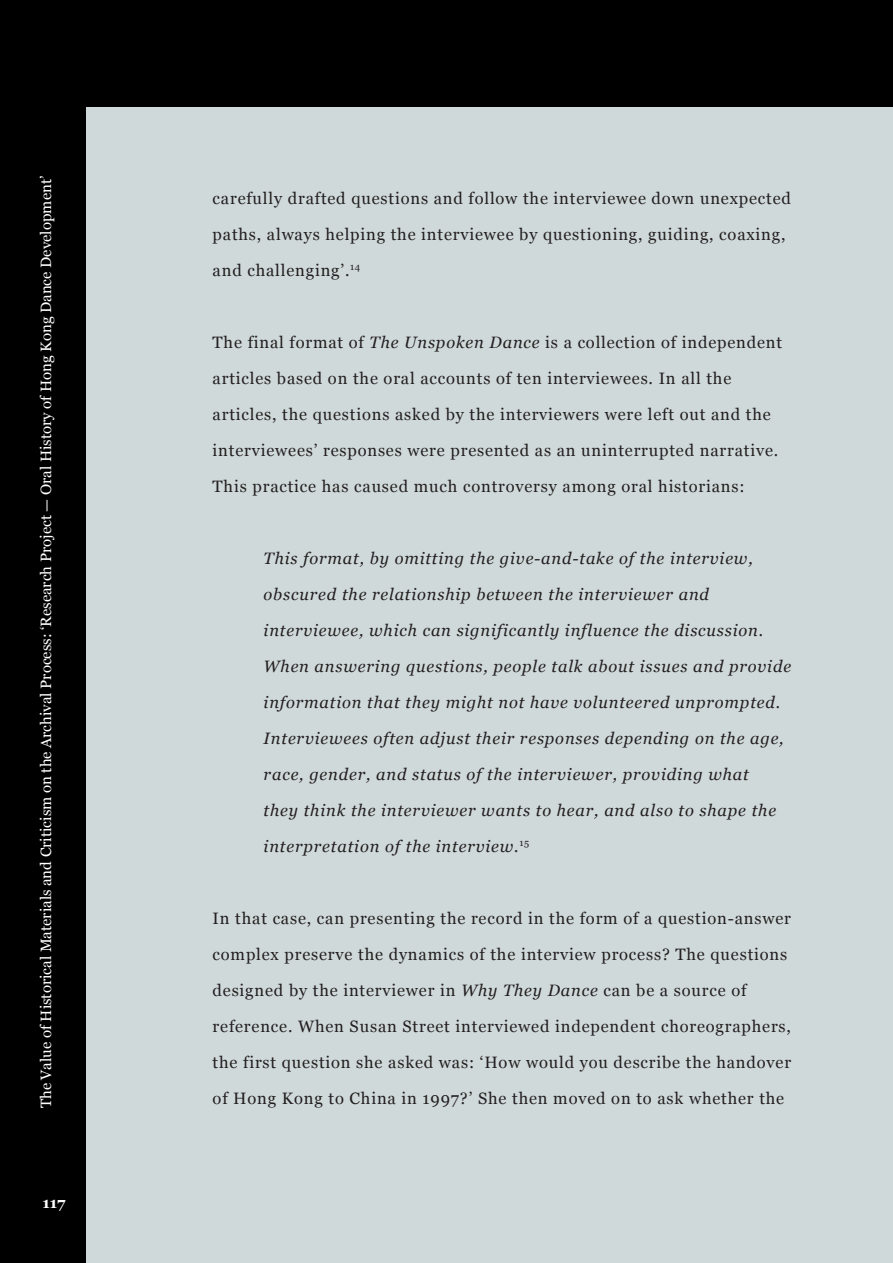
<style>
.page{position:relative;width:893px;height:1263px;background:#fff}
.page>*{position:absolute;margin:0;border:0;box-sizing:border-box;transform-origin:0 0}
.t1{font:16.5px/36px "Georgia";letter-spacing:.05em;color:#231f20}
.t2{font:italic 16.5px/36px "Georgia";letter-spacing:.05em;color:#231f20}
.t3{font:15px "Georgia";color:#fff}
.t4{font:700 15px "Georgia";color:#fff}
.s1{font-style:italic}
</style>
<div class="page">
<div style="left:0;top:85px;width:893px;height:1178px;background:#d0d9d9"></div>
<div style="left:0;top:0;width:893px;height:106px;background:#000001"></div>
<div style="left:0;top:0;width:85px;height:1263px;background:#000001"></div>
<p class="t3" style="left:35px;top:1108px;width:934px;rotate:-90deg">The Value of Historical Materials and Criticism on the Archival Process: ‘Research Project — Oral History of Hong Kong Dance Development’</p>
<p class="t4" style="left:43px;top:1192px;width:25px">117</p>
<p class="t1" style="left:213px;top:179px;width:580px">carefully drafted questions and follow the interviewee down unexpected paths, always helping the interviewee by questioning, guiding, coaxing, and challenging’.<sup>14</sup></p>
<p class="t1" style="left:213px;top:323px;width:571px">The final format of <span class="s1">The Unspoken Dance</span> is a collection of independent articles based on the oral accounts of ten interviewees. In all the articles, the questions asked by the interviewers were left out and the interviewees’ responses were presented as an uninterrupted narrative.<br>This practice has caused much controversy among oral historians:</p>
<p class="t2" style="left:264px;top:539px;width:529px">This format, by omitting the give-and-take of the interview, obscured the relationship between the interviewer and interviewee, which can significantly influence the discussion.<br>When answering questions, people talk about issues and provide information that they might not have volunteered unprompted.<br>Interviewees often adjust their responses depending on the age, race, gender, and status of the interviewer, providing what<br>they think the interviewer wants to hear, and also to shape the interpretation of the interview.<sup>15</sup></p>
<p class="t1" style="left:213px;top:899px;width:580px">In that case, can presenting the record in the form of a question-answer complex preserve the dynamics of the interview process? The questions designed by the interviewer in <span class="s1">Why They Dance</span> can be a source of reference. When Susan Street interviewed independent choreographers, the first question she asked was: ‘How would you describe the handover</p>
<p class="t1" style="left:213px;top:1079px;width:573px">of Hong Kong to China in 1997?’ She then moved on to ask whether the</p>
</div>
